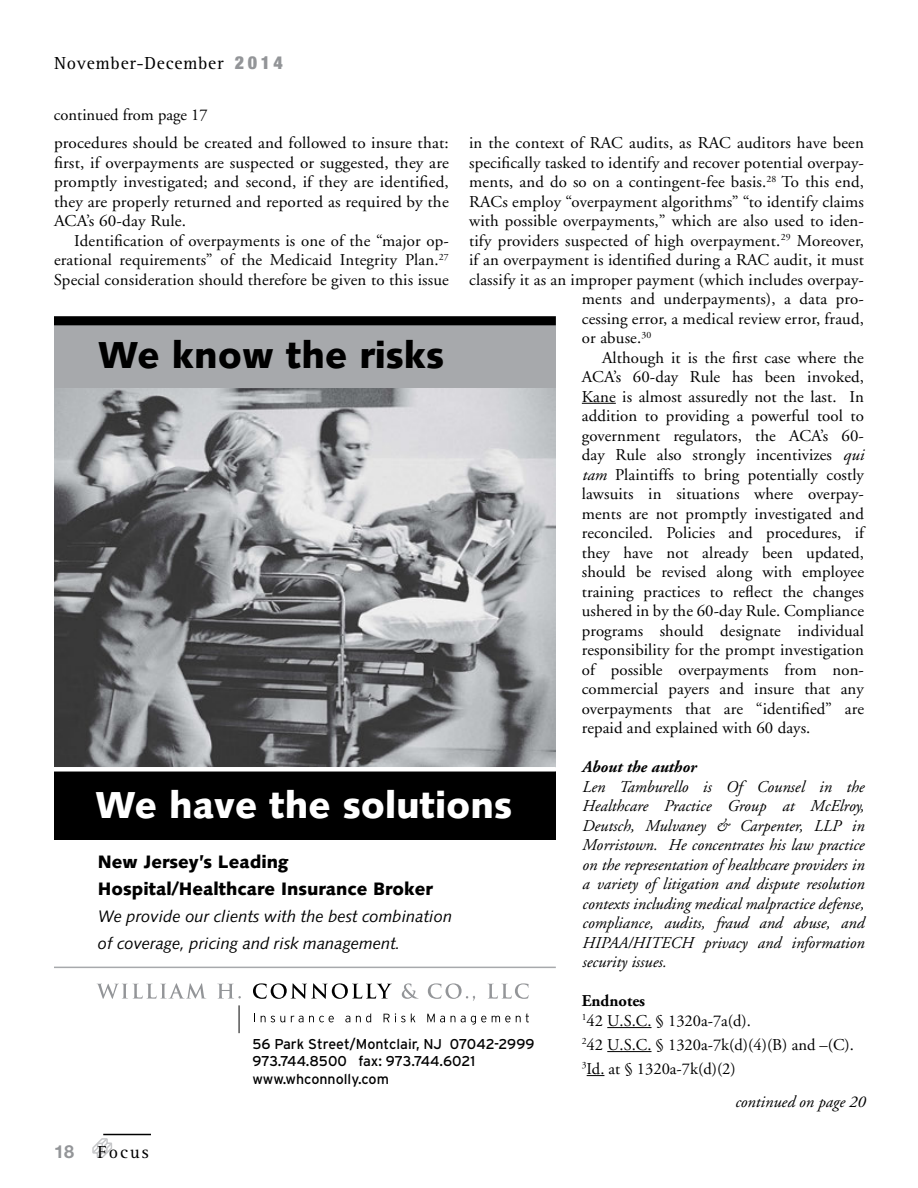
<style>
.page{position:relative;width:918px;height:1188px;background:#fff}
.page>*{position:absolute;margin:0;border:0;box-sizing:border-box;transform-origin:0 0}
.t1{font:900 37.5px "Syntax";color:#fff}
.t2{font:900 37.5px "Syntax";color:#000}
.t3{font:900 18px/27px "Syntax";color:#000}
.t4{font:18px "Rotis Serif";letter-spacing:.04em;color:#000}
.t5{font:700 18px "Helvetica Neue";color:#939598}
.t6{font:16.5px/19.5px "Adobe Garamond";letter-spacing:.005em;color:#000}
.t7{font:italic 16.5px/19.5px "Adobe Garamond";color:#000;text-align:justify}
.t8{font:16.5px/19.5px "Adobe Garamond";letter-spacing:.005em;color:#000;text-align:justify;scale:1.04 1}
.t9{font:italic 16.5px/27px "Syntax";color:#000}
.t10{font:italic 700 16.5px "Adobe Garamond";color:#000}
.t11{font:14.25px/17.1px "Interstate";color:#000}
.s1{font-family:"Helvetica Neue";font-weight:900;font-stretch:condensed;color:#939598}
.s2{font-style:italic}
.s3{font-weight:700}
</style>
<div class="page">
<svg style="left:92px;top:1138px;width:20px;height:20px"></svg>
<hr style="left:103px;top:1134px;width:48px;height:1px;background:#000">
<img style="left:54px;top:388px;width:502px;height:379px">
<div style="left:54px;top:316px;width:502px;height:72px;background:#a7a9ac"></div>
<div style="left:54px;top:772px;width:502px;height:68px;background:#000"></div>
<hr style="left:54px;top:967px;width:502px;height:1px;background:#a7a9ac">
<div style="left:54px;top:316px;width:502px;height:9px;background:#000"></div>
<svg style="left:261px;top:1016px;width:24px;height:6px"></svg>
<svg style="left:291px;top:1016px;width:43px;height:6px"></svg>
<svg style="left:345px;top:1016px;width:5px;height:6px"></svg>
<svg style="left:356px;top:1013px;width:15px;height:9px"></svg>
<svg style="left:384px;top:1013px;width:31px;height:9px"></svg>
<svg style="left:427px;top:1014px;width:18px;height:9px"></svg>
<svg style="left:451px;top:1016px;width:4px;height:6px"></svg>
<svg style="left:461px;top:1016px;width:25px;height:9px"></svg>
<svg style="left:492px;top:1016px;width:18px;height:6px"></svg>
<svg style="left:516px;top:1013px;width:13px;height:9px"></svg>
<svg style="left:97px;top:983px;width:109px;height:16px"></svg>
<svg style="left:217px;top:984px;width:24px;height:15px"></svg>
<svg style="left:253px;top:983px;width:139px;height:16px"></svg>
<svg style="left:402px;top:983px;width:17px;height:16px"></svg>
<svg style="left:428px;top:983px;width:47px;height:18px"></svg>
<svg style="left:488px;top:983px;width:41px;height:16px"></svg>
<svg style="left:239px;top:1005px;width:1px;height:28px"></svg>
<hr style="left:582px;top:403px;width:34px;height:1px;background:#000">
<hr style="left:607px;top:1027px;width:45px;height:1px;background:#000">
<hr style="left:607px;top:1051px;width:45px;height:1px;background:#000">
<svg style="left:587px;top:1075px;width:17px;height:1px"></svg>
<p class="t4" style="left:54px;top:52px;width:230px">November-December <span class="s1">2 0 1 4</span></p>
<p class="t6" style="left:54px;top:106px;width:155px">continued from page 17</p>
<p class="t8" style="left:54px;top:134px;width:381px">procedures should be created and followed to insure that: first, if overpayments are suspected or suggested, they are promptly investigated; and second, if they are identified, they are properly returned and reported as required by the ACA’s 60-day Rule.</p>
<p class="t6" style="left:54px;top:231px;width:396px;text-align:justify;text-indent:20px">Identification of overpayments is one of the “major op&shy;erational requirements” of the Medicaid Integrity Plan.<sup>27<br></sup>Special consideration should therefore be given to this issue</p>
<p class="t6" style="left:469px;top:134px;width:396px">in the context of RAC audits, as RAC auditors have been</p>
<p class="t6" style="left:469px;top:153px;width:396px">specifically tasked to identify and recover potential overpay-</p>
<p class="t6" style="left:469px;top:173px;width:396px">ments, and do so on a contingent-fee basis.<sup>28</sup> To this end,</p>
<p class="t6" style="left:469px;top:192px;width:396px">RACs employ “overpayment algorithms” “to identify claims</p>
<p class="t6" style="left:469px;top:212px;width:396px">with possible overpayments,” which are also used to iden-</p>
<p class="t6" style="left:469px;top:231px;width:396px">tify providers suspected of high overpayment.<sup>29</sup> Moreover,</p>
<p class="t6" style="left:469px;top:251px;width:396px">if an overpayment is identified during a RAC audit, it must</p>
<p class="t6" style="left:469px;top:270px;width:396px">classify it as an improper payment (which includes overpay-</p>
<p class="t6" style="left:582px;top:290px;width:284px">ments and underpayments), a data pro-</p>
<p class="t6" style="left:582px;top:309px;width:284px">cessing error, a medical review error, fraud,</p>
<p class="t6" style="left:582px;top:329px;width:71px">or abuse.<sup>30</sup></p>
<p class="t6" style="left:602px;top:348px;width:263px">Although it is the first case where the</p>
<p class="t6" style="left:582px;top:368px;width:284px">ACA’s 60-day Rule has been invoked,</p>
<p class="t6" style="left:582px;top:387px;width:284px">Kane is almost assuredly not the last. In</p>
<p class="t6" style="left:582px;top:407px;width:284px">addition to providing a powerful tool to</p>
<p class="t6" style="left:582px;top:426px;width:284px">government regulators, the ACA’s 60-</p>
<p class="t6" style="left:582px;top:446px;width:284px">day Rule also strongly incentivizes <span class="s2">qui</span></p>
<p class="t6" style="left:582px;top:465px;width:284px"><span class="s2">tam</span> Plaintiffs to bring potentially costly</p>
<p class="t6" style="left:582px;top:485px;width:284px">lawsuits in situations where overpay-</p>
<p class="t6" style="left:582px;top:504px;width:284px">ments are not promptly investigated and</p>
<p class="t6" style="left:582px;top:524px;width:284px">reconciled. Policies and procedures, if</p>
<p class="t6" style="left:582px;top:543px;width:284px">they have not already been updated,</p>
<p class="t6" style="left:582px;top:563px;width:284px">should be revised along with employee</p>
<p class="t6" style="left:582px;top:582px;width:284px">training practices to reflect the changes</p>
<p class="t6" style="left:582px;top:602px;width:284px">ushered in by the 60-day Rule. Compliance</p>
<p class="t6" style="left:582px;top:621px;width:284px">programs should designate individual</p>
<p class="t6" style="left:582px;top:641px;width:284px">responsibility for the prompt investigation</p>
<p class="t6" style="left:582px;top:660px;width:284px">of possible overpayments from non-</p>
<p class="t6" style="left:582px;top:680px;width:284px">commercial payers and insure that any</p>
<p class="t6" style="left:582px;top:699px;width:284px">overpayments that are “identified” are</p>
<p class="t6" style="left:582px;top:719px;width:230px">repaid and explained with 60 days.</p>
<p class="t10" style="left:582px;top:758px;width:116px">About the author</p>
<p class="t7" style="left:582px;top:777px;width:284px">Len Tamburello is Of Counsel in the Healthcare Practice Group at McElroy, Deutsch, Mulvaney &amp; Carpenter, LLP in Morristown. He concentrates his law practice on the representation of healthcare providers in a variety of litigation and dispute resolution contexts including medical malpractice defense, compliance, audits, fraud and abuse, and HIPAA/HITECH privacy and information security issues.</p>
<p class="t6" style="left:582px;top:992px;width:171px"><span class="s3">Endnotes<br></span><sup>1</sup>42 U.S.C. § 1320a-7a(d).</p>
<p class="t6" style="left:582px;top:1033px;width:274px;line-height:24px"><sup>2</sup>42 U.S.C. § 1320a-7k(d)(4)(B) and –(C).<br><sup>3</sup>Id. at § 1320a-7k(d)(2)</p>
<h1 class="t2" style="left:98px;top:333px;width:348px">We know the risks</h1>
<h1 class="t1" style="left:95px;top:783px;width:419px">We have the solutions</h1>
<p class="t3" style="left:98px;top:849px;width:336px">New Jersey’s Leading<br>Hospital/Healthcare Insurance Broker</p>
<p class="t9" style="left:98px;top:903px;width:356px">We provide our clients with the best combination of coverage, pricing and risk management.</p>
<p class="t11" style="left:252px;top:1036px;width:284px">56 Park Street/Montclair, NJ 07042-2999<br>973.744.8500 fax: 973.744.6021 www.whconnolly.com</p>
<p class="t5" style="left:54px;top:1140px;width:22px">18</p>
<p class="t4" style="left:98px;top:1142px;width:53px">Focus</p>
<p class="t7" style="left:735px;top:1093px;width:132px">continued on page 20</p>
</div>
